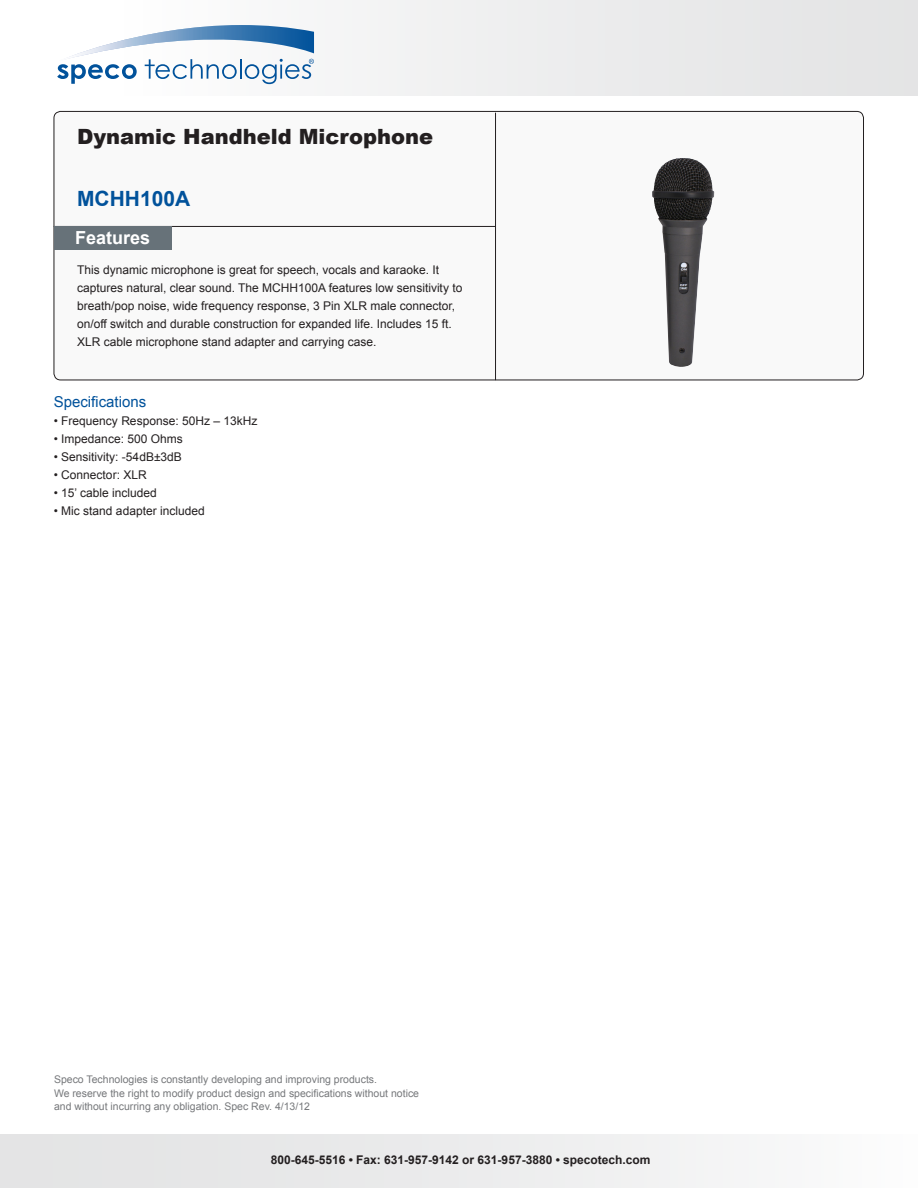
<style>
.page{position:relative;width:918px;height:1188px;background:#fff}
.page>*{position:absolute;margin:0;border:0;box-sizing:border-box;transform-origin:0 0}
.PRODUCT_NAME{font:900 21px "Arial";color:#231f20}
.model_number{font:700 21px "Arial";color:#01529b}
.t1{font:700 18px "Arial";color:#fff}
.DESCRIPTIONS{font:15px "Arial";color:#01529b}
.DESCRIPTIONS-2{font:12px/18px "Arial";color:#231f20}
.spec_text{font:12px "Arial";color:#231f20}
.ADDRESS{font:700 12px "Arial";color:#231f20}
.t2{font:10.5px "Arial";color:#76787b}
</style>
<div class="page">
<div style="left:54px;top:111px;width:810px;height:269px;background:#f9f9f9;border-radius:7px"></div>
<div style="left:0;top:0;width:918px;height:96px;background:linear-gradient(to right,#fff,#e2e2e3)"></div>
<svg style="left:57px;top:25px;width:257px;height:59px"></svg>
<hr style="left:54px;top:226px;width:441px;height:1px;background:#231f20">
<hr style="left:495px;top:113px;width:1px;height:267px;background:#231f20">
<div style="left:54px;top:227px;width:118px;height:23px;background:#677279"></div>
<div style="left:0;top:1134px;width:918px;height:54px;background:linear-gradient(to right,#e0e1e2,#fafafa)"></div>
<img style="left:652px;top:158px;width:62px;height:209px">
<p class="PRODUCT_NAME" style="left:77px;top:122px;width:358px">Dynamic Handheld Microphone</p>
<p class="model_number" style="left:77px;top:184px;width:115px">MCHH100A</p>
<p class="t1" style="left:75px;top:226px;width:77px">Features</p>
<p class="DESCRIPTIONS-2" style="left:77px;top:261px;width:387px">This dynamic microphone is great for speech, vocals and karaoke. It captures natural, clear sound. The MCHH100A features low sensitivity to breath/pop noise, wide frequency response, 3 Pin XLR male connector, on/off switch and durable construction for expanded life. Includes 15 ft.<br>XLR cable microphone stand adapter and carrying case.</p>
<p class="DESCRIPTIONS" style="left:54px;top:392px;width:94px">Specifications</p>
<p class="spec_text" style="left:54px;top:413px;width:205px">• Frequency Response: 50Hz – 13kHz</p>
<p class="spec_text" style="left:54px;top:431px;width:130px">• Impedance: 500 Ohms</p>
<p class="spec_text" style="left:54px;top:449px;width:130px">• Sensitivity: -54dB±3dB</p>
<p class="spec_text" style="left:54px;top:467px;width:94px">• Connector: XLR</p>
<p class="spec_text" style="left:54px;top:485px;width:105px">• 15’ cable included</p>
<p class="spec_text" style="left:54px;top:503px;width:152px">• Mic stand adapter included</p>
<p class="t2" style="left:54px;top:1073px;width:325px">Speco Technologies is constantly developing and improving products.</p>
<p class="t2" style="left:54px;top:1086px;width:367px">We reserve the right to modify product design and specifications without notice</p>
<p class="t2" style="left:54px;top:1100px;width:258px">and without incurring any obligation. Spec Rev. 4/13/12</p>
<p class="ADDRESS" style="left:271px;top:1152px;width:381px">800-645-5516 • Fax: 631-957-9142 or 631-957-3880 • specotech.com</p>
</div>
